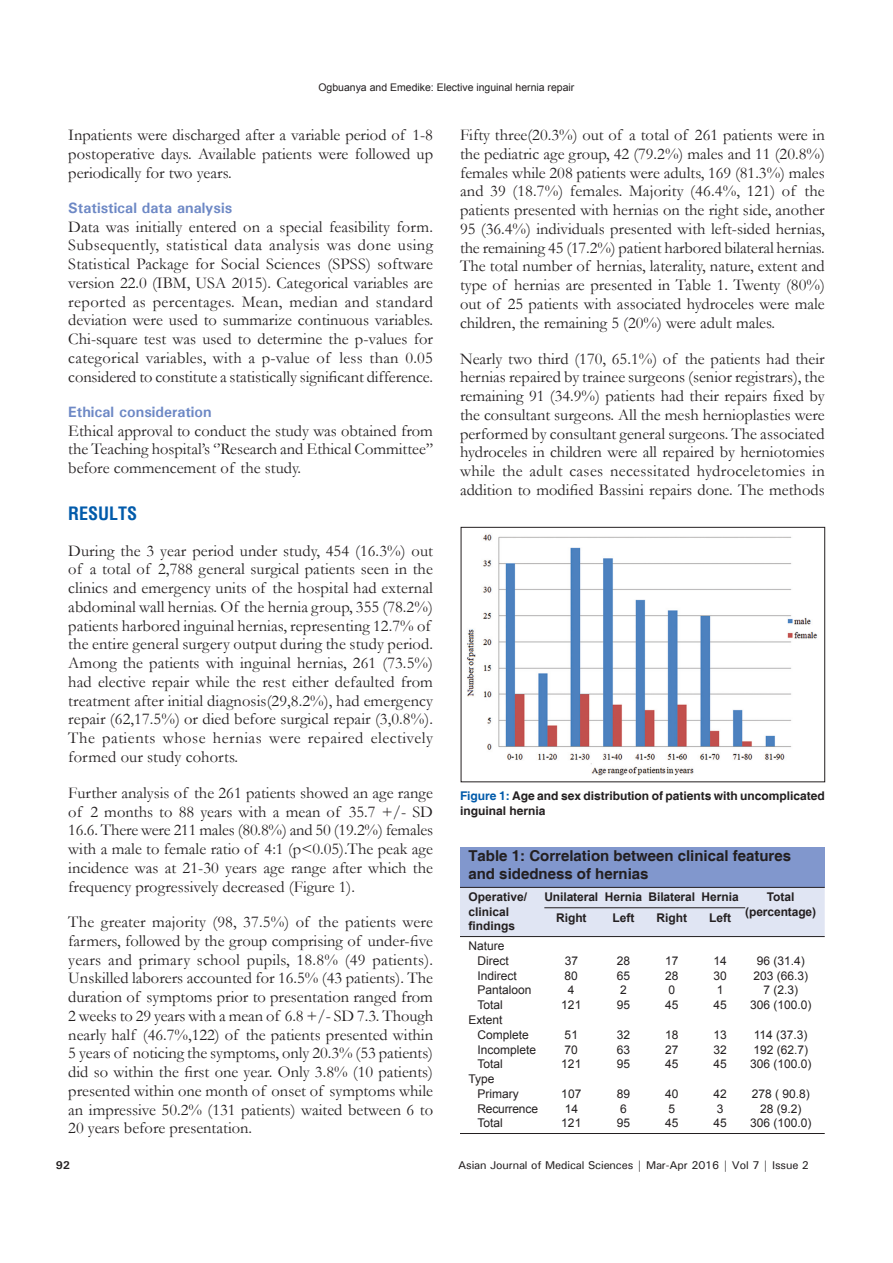
<style>
.page{position:relative;width:893px;height:1263px;background:#fff}
.page>*{position:absolute;margin:0;border:0;box-sizing:border-box;transform-origin:0 0}
.t1{font:700 condensed 18px "Helvetica";color:#015aaa}
.t2{font:16.5px/18.8px "Garamond";letter-spacing:.005em;color:#231f20;text-align:justify}
.t3{font:700 15px/18px "Helvetica";color:#231f20}
.t4{font:700 15px "Univers";color:#6d88c5}
.t5{font:12px/14.9px "Arial";color:#231f20}
.t6{font:700 12px/14.4px "Arial";color:#231f20}
.t7{font:700 12px/15px "Helvetica";color:#231f20}
.t8{font:500 11.25px "Univers";letter-spacing:-.01em;color:#231f20}
.t9{font:700 11.25px "Univers";color:#231f20}
.t10{font:10.5px "Arial";color:#231f20}
.s1{color:#015aaa}
</style>
<div class="page">
<div style="left:460px;top:847px;width:365px;height:40px;background:#8197cd"></div>
<hr style="left:460px;top:1133px;width:365px;height:1px;background:#231f20">
<div style="left:460px;top:887px;width:365px;height:50px;background:#e0e5f3"></div>
<img style="left:467px;top:534px;width:351px;height:242px">
<div style="left:461px;top:527px;width:364px;height:255px;border:1px solid #231f20"></div>
<p class="t10" style="left:318px;top:81px;width:258px">Ogbuanya and Emedike: Elective inguinal hernia repair</p>
<p class="t2" style="left:68px;top:126px;width:366px">Inpatients were discharged after a variable period of 1-8 postoperative days. Available patients were followed up periodically for two years.</p>
<p class="t4" style="left:68px;top:198px;width:165px">Statistical data analysis</p>
<p class="t2" style="left:68px;top:217px;width:366px">Data was initially entered on a special feasibility form.<br>Subsequently, statistical data analysis was done using Statistical Package for Social Sciences (SPSS) software version 22.0 (IBM, USA 2015). Categorical variables are reported as percentages. Mean, median and standard deviation were used to summarize continuous variables.<br>Chi-square test was used to determine the p-values for categorical variables, with a p-value of less than 0.05 considered to constitute a statistically significant difference.</p>
<p class="t4" style="left:68px;top:402px;width:145px">Ethical consideration</p>
<p class="t2" style="left:68px;top:421px;width:366px">Ethical approval to conduct the study was obtained from the Teaching hospital’s ‘’Research and Ethical Committee’’ before commencement of the study.</p>
<p class="t1" style="left:68px;top:502px;width:71px">RESULTS</p>
<p class="t2" style="left:68px;top:541px;width:366px;text-align:left">During the 3 year period under study, 454 (16.3%) out of a total of 2,788 general surgical patients seen in the clinics and emergency units of the hospital had external abdominal wall hernias. Of the hernia group, 355 (78.2%) patients harbored inguinal hernias, representing 12.7% of the entire general surgery output during the study period.<br>Among the patients with inguinal hernias, 261 (73.5%) had elective repair while the rest either defaulted from treatment after initial diagnosis(29,8.2%), had emergency repair (62,17.5%) or died before surgical repair (3,0.8%).<br>The patients whose hernias were repaired electively formed our study cohorts.</p>
<p class="t2" style="left:68px;top:784px;width:366px">Further analysis of the 261 patients showed an age range of 2 months to 88 years with a mean of 35.7 +/- SD 16.6. There were 211 males (80.8%) and 50 (19.2%) females with a male to female ratio of 4:1 (p&lt;0.05).The peak age incidence was at 21-30 years age range after which the frequency progressively decreased (Figure 1).</p>
<p class="t2" style="left:68px;top:913px;width:366px">The greater majority (98, 37.5%) of the patients were farmers, followed by the group comprising of under-five years and primary school pupils, 18.8% (49 patients).<br>Unskilled laborers accounted for 16.5% (43 patients). The duration of symptoms prior to presentation ranged from 2 weeks to 29 years with a mean of 6.8 +/- SD 7.3. Though nearly half (46.7%,122) of the patients presented within 5 years of noticing the symptoms, only 20.3% (53 patients) did so within the first one year. Only 3.8% (10 patients) presented within one month of onset of symptoms while an impressive 50.2% (131 patients) waited between 6 to 20 years before presentation.</p>
<p class="t2" style="left:460px;top:126px;width:366px">Fifty three(20.3%) out of a total of 261 patients were in the pediatric age group, 42 (79.2%) males and 11 (20.8%) females while 208 patients were adults, 169 (81.3%) males and 39 (18.7%) females. Majority (46.4%, 121) of the patients presented with hernias on the right side, another 95 (36.4%) individuals presented with left-sided hernias, the remaining 45 (17.2%) patient harbored bilateral hernias.<br>The total number of hernias, laterality, nature, extent and type of hernias are presented in Table 1. Twenty (80%) out of 25 patients with associated hydroceles were male children, the remaining 5 (20%) were adult males.</p>
<p class="t2" style="left:460px;top:349px;width:366px">Nearly two third (170, 65.1%) of the patients had their hernias repaired by trainee surgeons (senior registrars), the remaining 91 (34.9%) patients had their repairs fixed by the consultant surgeons. All the mesh hernioplasties were performed by consultant general surgeons. The associated hydroceles in children were all repaired by herniotomies while the adult cases necessitated hydroceletomies in addition to modified Bassini repairs done. The methods</p>
<p class="t7" style="left:460px;top:788px;width:366px"><span class="s1">Figure 1:</span> Age and sex distribution of patients with uncomplicated inguinal hernia</p>
<p class="t3" style="left:468px;top:847px;width:324px">Table 1: Correlation between clinical features and sidedness of hernias</p>
<p class="t6" style="left:468px;top:890px;width:60px">Operative/ clinical findings</p>
<p class="t6" style="left:544px;top:890px;width:196px">Unilateral Hernia Bilateral Hernia</p>
<p class="t6" style="left:745px;top:890px;width:72px;text-align:center">Total (percentage)</p>
<p class="t6" style="left:556px;top:910px;width:32px">Right</p>
<p class="t6" style="left:612px;top:910px;width:23px">Left</p>
<p class="t6" style="left:656px;top:910px;width:32px">Right</p>
<p class="t6" style="left:709px;top:910px;width:23px">Left</p>
<p class="t5" style="left:477px;top:939px;width:33px;text-indent:-9px">Nature<br>Direct</p>
<p class="t5" style="left:565px;top:953px;width:15px">37</p>
<p class="t5" style="left:617px;top:953px;width:15px">28</p>
<p class="t5" style="left:665px;top:953px;width:15px">17</p>
<p class="t5" style="left:713px;top:953px;width:15px">14</p>
<p class="t5" style="left:757px;top:953px;width:49px">96 (31.4)</p>
<p class="t5" style="left:477px;top:968px;width:41px">Indirect</p>
<p class="t5" style="left:565px;top:968px;width:15px">80</p>
<p class="t5" style="left:617px;top:968px;width:15px">65</p>
<p class="t5" style="left:665px;top:968px;width:15px">28</p>
<p class="t5" style="left:713px;top:968px;width:15px">30</p>
<p class="t5" style="left:753px;top:968px;width:56px">203 (66.3)</p>
<p class="t5" style="left:477px;top:983px;width:56px">Pantaloon</p>
<p class="t5" style="left:568px;top:983px;width:8px">4</p>
<p class="t5" style="left:620px;top:983px;width:8px">2</p>
<p class="t5" style="left:668px;top:983px;width:8px">0</p>
<p class="t5" style="left:717px;top:983px;width:8px">1</p>
<p class="t5" style="left:763px;top:983px;width:36px">7 (2.3)</p>
<p class="t5" style="left:477px;top:998px;width:27px">Total</p>
<p class="t5" style="left:561px;top:998px;width:22px">121</p>
<p class="t5" style="left:617px;top:998px;width:15px">95</p>
<p class="t5" style="left:665px;top:998px;width:15px">45</p>
<p class="t5" style="left:713px;top:998px;width:15px">45</p>
<p class="t5" style="left:750px;top:998px;width:63px">306 (100.0)</p>
<p class="t5" style="left:477px;top:1012px;width:53px;text-indent:-9px">Extent<br>Complete</p>
<p class="t5" style="left:565px;top:1027px;width:15px">51</p>
<p class="t5" style="left:617px;top:1027px;width:15px">32</p>
<p class="t5" style="left:665px;top:1027px;width:15px">18</p>
<p class="t5" style="left:713px;top:1027px;width:15px">13</p>
<p class="t5" style="left:754px;top:1027px;width:55px">114 (37.3)</p>
<p class="t5" style="left:477px;top:1042px;width:60px">Incomplete</p>
<p class="t5" style="left:565px;top:1042px;width:15px">70</p>
<p class="t5" style="left:617px;top:1042px;width:15px">63</p>
<p class="t5" style="left:665px;top:1042px;width:15px">27</p>
<p class="t5" style="left:713px;top:1042px;width:15px">32</p>
<p class="t5" style="left:753px;top:1042px;width:56px">192 (62.7)</p>
<p class="t5" style="left:477px;top:1057px;width:27px">Total</p>
<p class="t5" style="left:561px;top:1057px;width:22px">121</p>
<p class="t5" style="left:617px;top:1057px;width:15px">95</p>
<p class="t5" style="left:665px;top:1057px;width:15px">45</p>
<p class="t5" style="left:713px;top:1057px;width:15px">45</p>
<p class="t5" style="left:750px;top:1057px;width:63px">306 (100.0)</p>
<p class="t5" style="left:477px;top:1072px;width:43px;text-indent:-9px">Type<br>Primary</p>
<p class="t5" style="left:561px;top:1086px;width:22px">107</p>
<p class="t5" style="left:617px;top:1086px;width:15px">89</p>
<p class="t5" style="left:665px;top:1086px;width:15px">40</p>
<p class="t5" style="left:713px;top:1086px;width:15px">42</p>
<p class="t5" style="left:752px;top:1086px;width:59px">278 ( 90.8)</p>
<p class="t5" style="left:477px;top:1101px;width:62px">Recurrence</p>
<p class="t5" style="left:565px;top:1101px;width:15px">14</p>
<p class="t5" style="left:620px;top:1101px;width:8px">6</p>
<p class="t5" style="left:668px;top:1101px;width:8px">5</p>
<p class="t5" style="left:717px;top:1101px;width:8px">3</p>
<p class="t5" style="left:760px;top:1101px;width:43px">28 (9.2)</p>
<p class="t5" style="left:477px;top:1116px;width:27px">Total</p>
<p class="t5" style="left:561px;top:1116px;width:22px">121</p>
<p class="t5" style="left:617px;top:1116px;width:15px">95</p>
<p class="t5" style="left:665px;top:1116px;width:15px">45</p>
<p class="t5" style="left:713px;top:1116px;width:15px">45</p>
<p class="t5" style="left:750px;top:1116px;width:63px">306 (100.0)</p>
<p class="t9" style="left:56px;top:1158px;width:16px">92</p>
<p class="t8" style="left:458px;top:1158px;width:352px">Asian Journal of Medical Sciences | Mar-Apr 2016 | Vol 7 | Issue 2</p>
</div>
